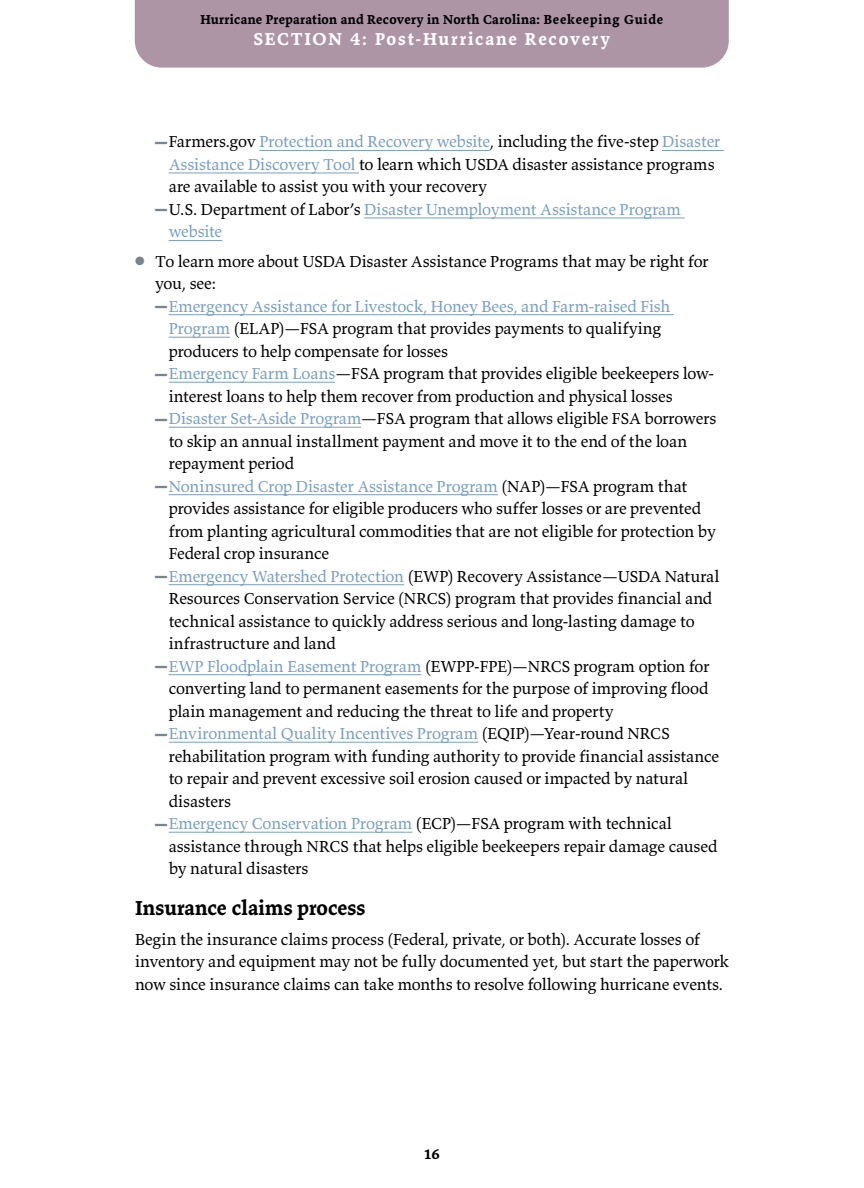
<style>
.page{position:relative;width:864px;height:1188px;background:#fff}
.page>*{position:absolute;margin:0;border:0;box-sizing:border-box;transform-origin:0 0}
.t1{font:700 21px "Valkyrie T3";color:#000}
.t2{font:700 18px "Valkyrie T3";letter-spacing:.1em;color:#fff}
.t3{font:16.5px/22.5px "Valkyrie T3";letter-spacing:-.01em;color:#000}
.t4{font:16.5px "Valkyrie T3";letter-spacing:-.01em;color:#799fc4}
.t5{font:700 15px "Valkyrie T3";color:#000}
.t6{font:700 13.5px "Valkyrie T3";letter-spacing:.025em;color:#000}
.s1{font-family:"Times New Roman";font-size:12px;color:#79858d}
.s2{color:#000}
.s3{color:#799fc4}
.s4{color:#79858d}
</style>
<div class="page">
<div style="left:135px;top:0;width:594px;height:68px;background:#ad95a6"></div>
<hr style="left:259px;top:150px;width:231px;height:1px;background:#799fc4">
<hr style="left:662px;top:150px;width:62px;height:1px;background:#799fc4">
<hr style="left:169px;top:173px;width:190px;height:1px;background:#799fc4">
<hr style="left:364px;top:218px;width:321px;height:1px;background:#799fc4">
<hr style="left:169px;top:240px;width:53px;height:1px;background:#799fc4">
<hr style="left:169px;top:314px;width:505px;height:1px;background:#799fc4">
<hr style="left:169px;top:337px;width:61px;height:1px;background:#799fc4">
<hr style="left:169px;top:382px;width:166px;height:1px;background:#799fc4">
<hr style="left:169px;top:427px;width:192px;height:1px;background:#799fc4">
<hr style="left:169px;top:494px;width:329px;height:1px;background:#799fc4">
<hr style="left:169px;top:584px;width:235px;height:1px;background:#799fc4">
<hr style="left:169px;top:674px;width:252px;height:1px;background:#799fc4">
<hr style="left:169px;top:742px;width:309px;height:1px;background:#799fc4">
<hr style="left:169px;top:832px;width:243px;height:1px;background:#799fc4">
<p class="t6" style="left:200px;top:11px;width:464px">Hurricane Preparation and Recovery in North Carolina: Beekeeping Guide</p>
<p class="t2" style="left:253px;top:28px;width:358px">SECTION 4: Post-Hurricane Recovery</p>
<p class="t4" style="left:155px;top:131px;width:567px"><span class="s1">▬</span><span class="s2">Farmers.gov</span> Protection and Recovery website<span class="s2">, including the five-step</span> Disaster</p>
<p class="t3" style="left:169px;top:153px;width:548px"><span class="s3">Assistance Discovery Tool</span> to learn which USDA disaster assistance programs</p>
<p class="t3" style="left:169px;top:175px;width:320px">are available to assist you with your recovery</p>
<p class="t4" style="left:155px;top:199px;width:527px"><span class="s1">▬</span><span class="s2">U.S. Department of Labor’s</span> Disaster Unemployment Assistance Program</p>
<p class="t4" style="left:169px;top:221px;width:55px">website</p>
<p class="t3" style="left:135px;top:249px;width:575px"><span class="s4">●</span> To learn more about USDA Disaster Assistance Programs that may be right for</p>
<p class="t3" style="left:155px;top:272px;width:63px">you, see:</p>
<p class="t4" style="left:155px;top:296px;width:517px"><span class="s1">▬</span>Emergency Assistance for Livestock, Honey Bees, and Farm-raised Fish</p>
<p class="t3" style="left:169px;top:317px;width:494px"><span class="s3">Program</span> (ELAP)—FSA program that provides payments to qualifying</p>
<p class="t3" style="left:169px;top:339px;width:281px">producers to help compensate for losses</p>
<p class="t3" style="left:155px;top:362px;width:560px"><span class="s1">▬</span><span class="s3">Emergency Farm Loans</span>—FSA program that provides eligible beekeepers low-</p>
<p class="t3" style="left:169px;top:384px;width:505px">interest loans to help them recover from production and physical losses</p>
<p class="t3" style="left:155px;top:407px;width:563px"><span class="s1">▬</span><span class="s3">Disaster Set-Aside Program</span>—FSA program that allows eligible FSA borrowers</p>
<p class="t3" style="left:169px;top:429px;width:520px">to skip an annual installment payment and move it to the end of the loan</p>
<p class="t3" style="left:169px;top:452px;width:127px">repayment period</p>
<p class="t4" style="left:155px;top:476px;width:534px"><span class="s1">▬</span>Noninsured Crop Disaster Assistance Program <span class="s2">(NAP)—FSA program that</span></p>
<p class="t3" style="left:169px;top:497px;width:534px">provides assistance for eligible producers who suffer losses or are prevented</p>
<p class="t3" style="left:169px;top:519px;width:549px">from planting agricultural commodities that are not eligible for protection by</p>
<p class="t3" style="left:169px;top:542px;width:162px">Federal crop insurance</p>
<p class="t3" style="left:155px;top:564px;width:566px"><span class="s1">▬</span><span class="s3">Emergency Watershed Protection</span> (EWP) Recovery Assistance—USDA Natural</p>
<p class="t3" style="left:169px;top:587px;width:545px">Resources Conservation Service (NRCS) program that provides financial and</p>
<p class="t3" style="left:169px;top:609px;width:527px">technical assistance to quickly address serious and long-lasting damage to</p>
<p class="t3" style="left:169px;top:632px;width:169px">infrastructure and land</p>
<p class="t3" style="left:155px;top:654px;width:556px"><span class="s1">▬</span><span class="s3">EWP Floodplain Easement Program</span> (EWPP-FPE)—NRCS program option for</p>
<p class="t3" style="left:169px;top:677px;width:541px">converting land to permanent easements for the purpose of improving flood</p>
<p class="t3" style="left:169px;top:699px;width:446px">plain management and reducing the threat to life and property</p>
<p class="t4" style="left:155px;top:723px;width:516px"><span class="s1">▬</span>Environmental Quality Incentives Program <span class="s2">(EQIP)—Year-round NRCS</span></p>
<p class="t3" style="left:169px;top:744px;width:552px">rehabilitation program with funding authority to provide financial assistance</p>
<p class="t3" style="left:169px;top:767px;width:521px">to repair and prevent excessive soil erosion caused or impacted by natural</p>
<p class="t3" style="left:169px;top:789px;width:64px">disasters</p>
<p class="t3" style="left:155px;top:812px;width:518px"><span class="s1">▬</span><span class="s3">Emergency Conservation Program</span> (ECP)—FSA program with technical</p>
<p class="t3" style="left:169px;top:834px;width:550px">assistance through NRCS that helps eligible beekeepers repair damage caused</p>
<p class="t3" style="left:169px;top:857px;width:141px">by natural disasters</p>
<p class="t1" style="left:135px;top:895px;width:232px">Insurance claims process</p>
<p class="t3" style="left:135px;top:927px;width:595px">Begin the insurance claims process (Federal, private, or both). Accurate losses of inventory and equipment may not be fully documented yet, but start the paperwork now since insurance claims can take months to resolve following hurricane events.</p>
<p class="t5" style="left:424px;top:1144px;width:17px">16</p>
</div>
